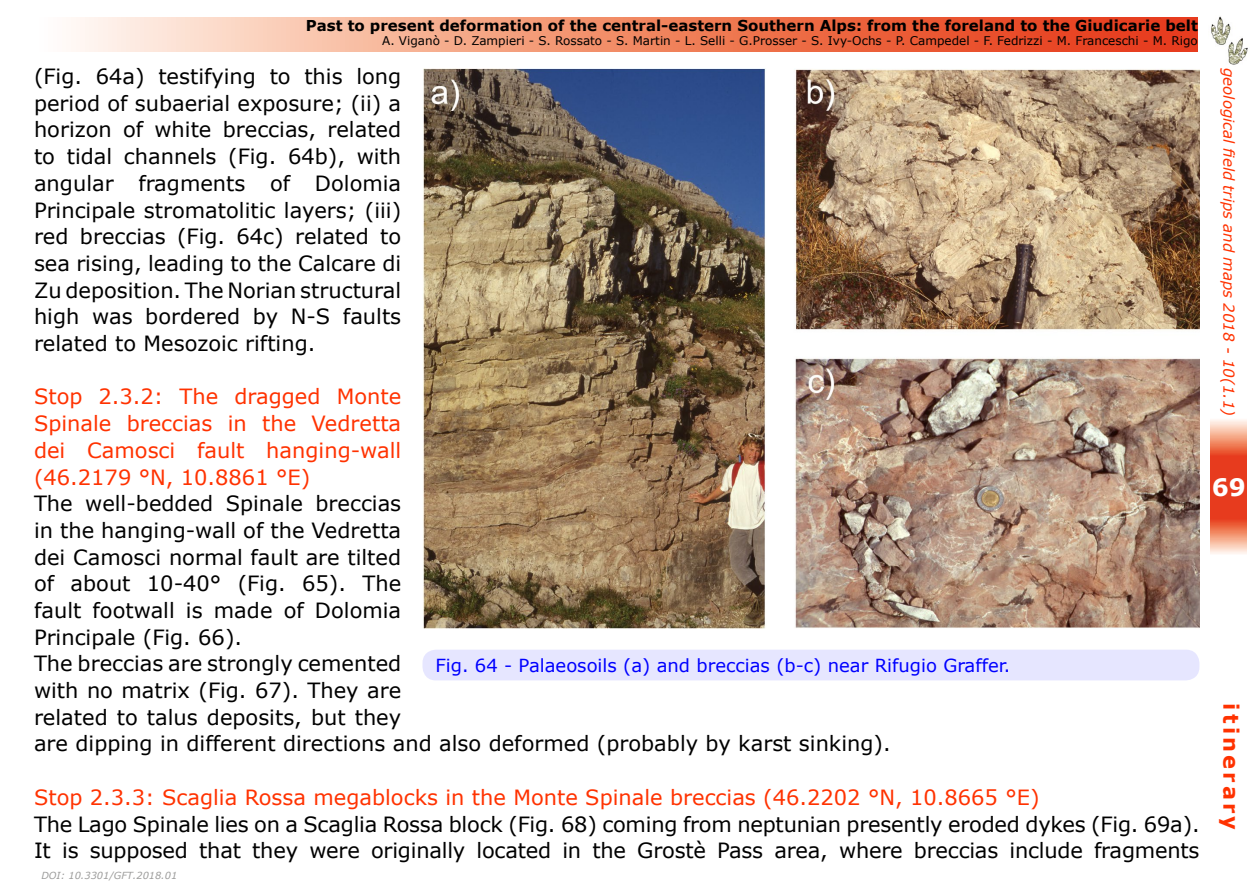
<style>
.page{position:relative;width:1259px;height:893px;background:#fff}
.page>*{position:absolute;margin:0;border:0;box-sizing:border-box;transform-origin:0 0}
.t1{font:700 24px "Verdana";color:#fff}
.t2{font:21px/26.7px "Verdana";color:#000}
.t3{font:21px/26.7px "Verdana";color:#ff3200;text-align:justify}
.t4{font:700 21px "Verdana";letter-spacing:.15em;color:#ff3200}
.t5{font:18px "Verdana";color:#00f}
.t6{font:700 15px "Verdana";color:#000}
.t7{font:italic 15px "Verdana";color:#ff3200}
.t8{font:12px "Verdana";color:#000}
.t9{font:italic 9.75px "Verdana";color:#9d9d9c}
</style>
<div class="page">
<svg style="left:1210px;top:420px;width:37px;height:134px;background:#ed6f52"></svg>
<svg style="left:71px;top:17px;width:1126px;height:34px;background:#f18d6f"></svg>
<img style="left:1211px;top:16px;width:37px;height:49px">
<img style="left:423px;top:68px;width:776px;height:560px">
<div style="left:422px;top:650px;width:777px;height:30px;background:#e6e6ff;border-radius:14px"></div>
<p class="t6" style="left:306px;top:15px;width:893px">Past to present deformation of the central-eastern Southern Alps: from the foreland to the Giudicarie belt</p>
<p class="t8" style="left:382px;top:33px;width:817px">A. Viganò - D. Zampieri - S. Rossato - S. Martin - L. Selli - G.Prosser - S. Ivy-Ochs - P. Campedel - F. Fedrizzi - M. Franceschi - M. Rigo</p>
<p class="t2" style="left:34px;top:63px;width:369px;text-align:justify">(Fig. 64a) testifying to this long period of subaerial exposure; (ii) a horizon of white breccias, related to tidal channels (Fig. 64b), with angular fragments of Dolomia Principale stromatolitic layers; (iii) red breccias (Fig. 64c) related to sea rising, leading to the Calcare di Zu deposition. The Norian structural high was bordered by N-S faults related to Mesozoic rifting.</p>
<p class="t3" style="left:34px;top:384px;width:369px">Stop 2.3.2: The dragged Monte Spinale breccias in the Vedretta dei Camosci fault hanging-wall (46.2179 °N, 10.8861 °E)</p>
<p class="t2" style="left:34px;top:490px;width:858px">The well-bedded Spinale breccias<br>in the hanging-wall of the Vedretta<br>dei Camosci normal fault are tilted<br>of about 10-40° (Fig. 65). The<br>fault footwall is made of Dolomia<br>Principale (Fig. 66).<br>The breccias are strongly cemented<br>with no matrix (Fig. 67). They are<br>related to talus deposits, but they<br>are dipping in different directions and also deformed (probably by karst sinking).</p>
<p class="t3" style="left:34px;top:784px;width:1007px">Stop 2.3.3: Scaglia Rossa megablocks in the Monte Spinale breccias (46.2202 °N, 10.8665 °E)</p>
<p class="t2" style="left:34px;top:811px;width:1167px">The Lago Spinale lies on a Scaglia Rossa block (Fig. 68) coming from neptunian presently eroded dykes (Fig. 69a).<br>It is supposed that they were originally located in the Grostè Pass area, where breccias include fragments</p>
<p class="t5" style="left:435px;top:654px;width:576px">Fig. 64 - Palaeosoils (a) and breccias (b-c) near Rifugio Graffer.</p>
<p class="t9" style="left:41px;top:870px;width:137px">DOI: 10.3301/GFT.2018.01</p>
<p class="t7" style="left:1238px;top:68px;width:350px;rotate:90deg">geological field trips and maps 2018 - 10(1.1)</p>
<p class="t1" style="left:1211px;top:471px;width:36px">69</p>
<p class="t4" style="left:1244px;top:703px;width:128px;rotate:90deg">itinerary</p>
</div>
